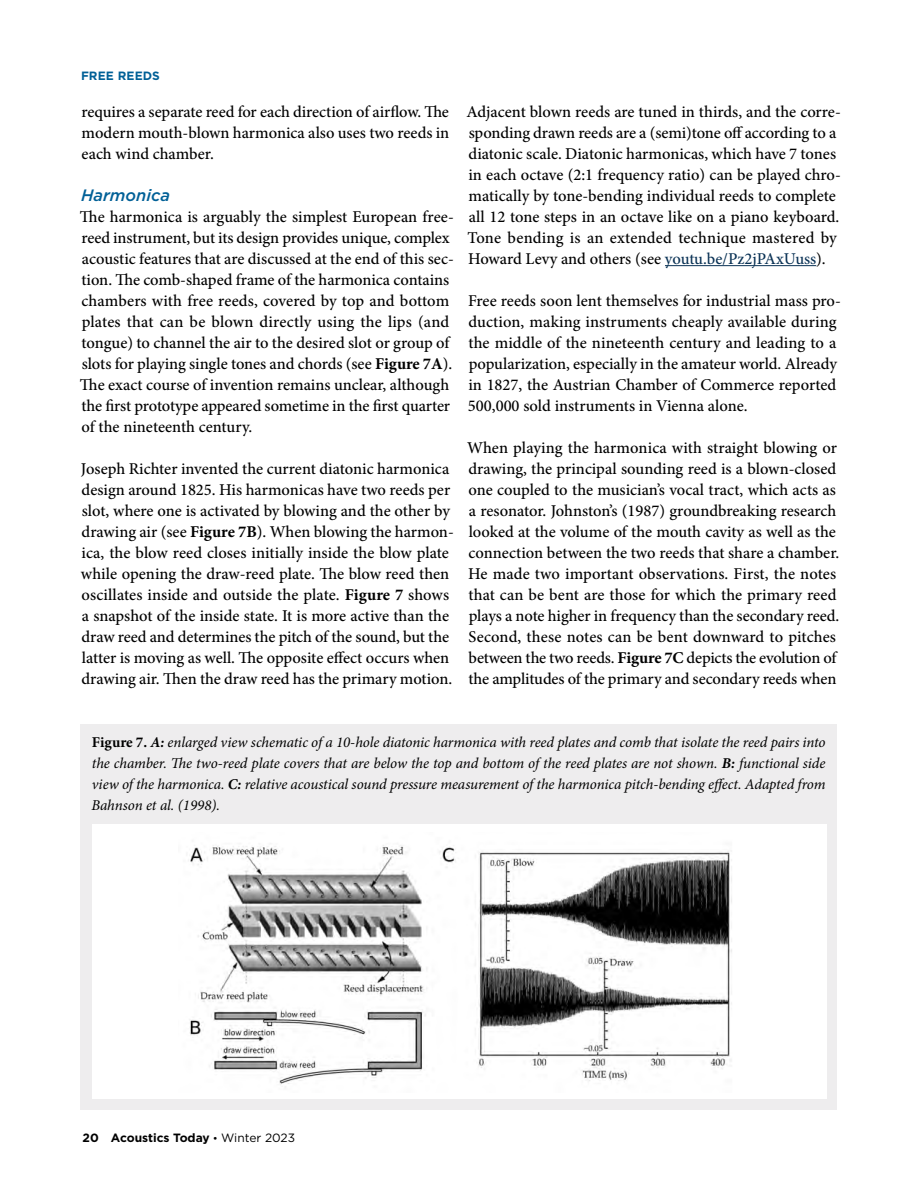
<style>
.page{position:relative;width:918px;height:1188px;background:#fff}
.page>*{position:absolute;margin:0;border:0;box-sizing:border-box;transform-origin:0 0}
.t1{font:500 16.5px/21px "Minion Pro";color:#000}
.t2{font:italic 500 16.5px "Gotham";color:#006097}
.t3{font:italic 15px/21px "Minion Pro";letter-spacing:-.01em;color:#000;text-align:justify}
.t4{font:700 12px "Gotham";color:#000}
.t5{font:700 12px "Gotham";letter-spacing:.01em;color:#006097}
.s1{font-weight:700}
.s2{color:#0a3255}
.s3{font-weight:700;font-style:normal}
.s4{font-weight:400;font-size:10.5px}
.s5{font-weight:400}
</style>
<div class="page">
<hr style="left:665px;top:265px;width:151px;height:1px;background:#0a3255">
<div style="left:81px;top:725px;width:756px;height:385px;background:#eeedee"></div>
<div style="left:92px;top:824px;width:735px;height:274px;background:#fff"></div>
<img style="left:190px;top:845px;width:542px;height:243px">
<p class="t5" style="left:81px;top:68px;width:81px">FREE REEDS</p>
<p class="t1" style="left:81px;top:101px;width:369px;text-align:justify">requires a separate reed for each direction of airflow. The modern mouth-blown harmonica also uses two reeds in each wind chamber.</p>
<p class="t2" style="left:81px;top:184px;width:91px">Harmonica</p>
<p class="t1" style="left:80px;top:206px;width:375px">The harmonica is arguably the simplest European free&shy;reed instrument, but its design provides unique, complex acoustic features that are discussed at the end of this sec&shy;tion. The comb-shaped frame of the harmonica contains chambers with free reeds, covered by top and bottom plates that can be blown directly using the lips (and tongue) to channel the air to the desired slot or group of slots for playing single tones and chords (see <span class="s1">Figure 7A</span>).<br>The exact course of invention remains unclear, although the first prototype appeared sometime in the first quarter of the nineteenth century.</p>
<p class="t1" style="left:81px;top:458px;width:374px">Joseph Richter invented the current diatonic harmonica design around 1825. His harmonicas have two reeds per slot, where one is activated by blowing and the other by drawing air (see <span class="s1">Figure 7B</span>). When blowing the harmon&shy;ica, the blow reed closes initially inside the blow plate while opening the draw-reed plate. The blow reed then oscillates inside and outside the plate. <span class="s1">Figure 7</span> shows a snapshot of the inside state. It is more active than the draw reed and determines the pitch of the sound, but the latter is moving as well. The opposite effect occurs when drawing air. Then the draw reed has the primary motion.</p>
<p class="t1" style="left:467px;top:101px;width:376px">Adjacent blown reeds are tuned in thirds, and the corre&shy;sponding drawn reeds are a (semi)tone off according to a diatonic scale. Diatonic harmonicas, which have 7 tones in each octave (2:1 frequency ratio) can be played chro&shy;matically by tone-bending individual reeds to complete all 12 tone steps in an octave like on a piano keyboard.<br>Tone bending is an extended technique mastered by Howard Levy and others (see <span class="s2">youtu.be/Pz2jPAxUuss</span>).</p>
<p class="t1" style="left:468px;top:290px;width:374px">Free reeds soon lent themselves for industrial mass pro&shy;duction, making instruments cheaply available during the middle of the nineteenth century and leading to a popularization, especially in the amateur world. Already in 1827, the Austrian Chamber of Commerce reported 500,000 sold instruments in Vienna alone.</p>
<p class="t1" style="left:467px;top:437px;width:374px">When playing the harmonica with straight blowing or drawing, the principal sounding reed is a blown-closed one coupled to the musician’s vocal tract, which acts as a resonator. Johnston’s (1987) groundbreaking research looked at the volume of the mouth cavity as well as the connection between the two reeds that share a chamber.<br>He made two important observations. First, the notes that can be bent are those for which the primary reed plays a note higher in frequency than the secondary reed.<br>Second, these notes can be bent downward to pitches between the two reeds. <span class="s1">Figure 7C</span> depicts the evolution of the amplitudes of the primary and secondary reeds when</p>
<p class="t3" style="left:91px;top:732px;width:736px"><span class="s3">Figure 7.</span> <span class="s1">A:</span> enlarged view schematic of a 10-hole diatonic harmonica with reed plates and comb that isolate the reed pairs into the chamber. The two-reed plate covers that are below the top and bottom of the reed plates are not shown. <span class="s1">B:</span> functional side view of the harmonica. <span class="s1">C:</span> relative acoustical sound pressure measurement of the harmonica pitch-bending effect. Adapted from Bahnson et al. (1998).</p>
<p class="t4" style="left:83px;top:1130px;width:214px">20 Acoustics Today <span class="s4">•</span> <span class="s5">Winter 2023</span></p>
</div>
